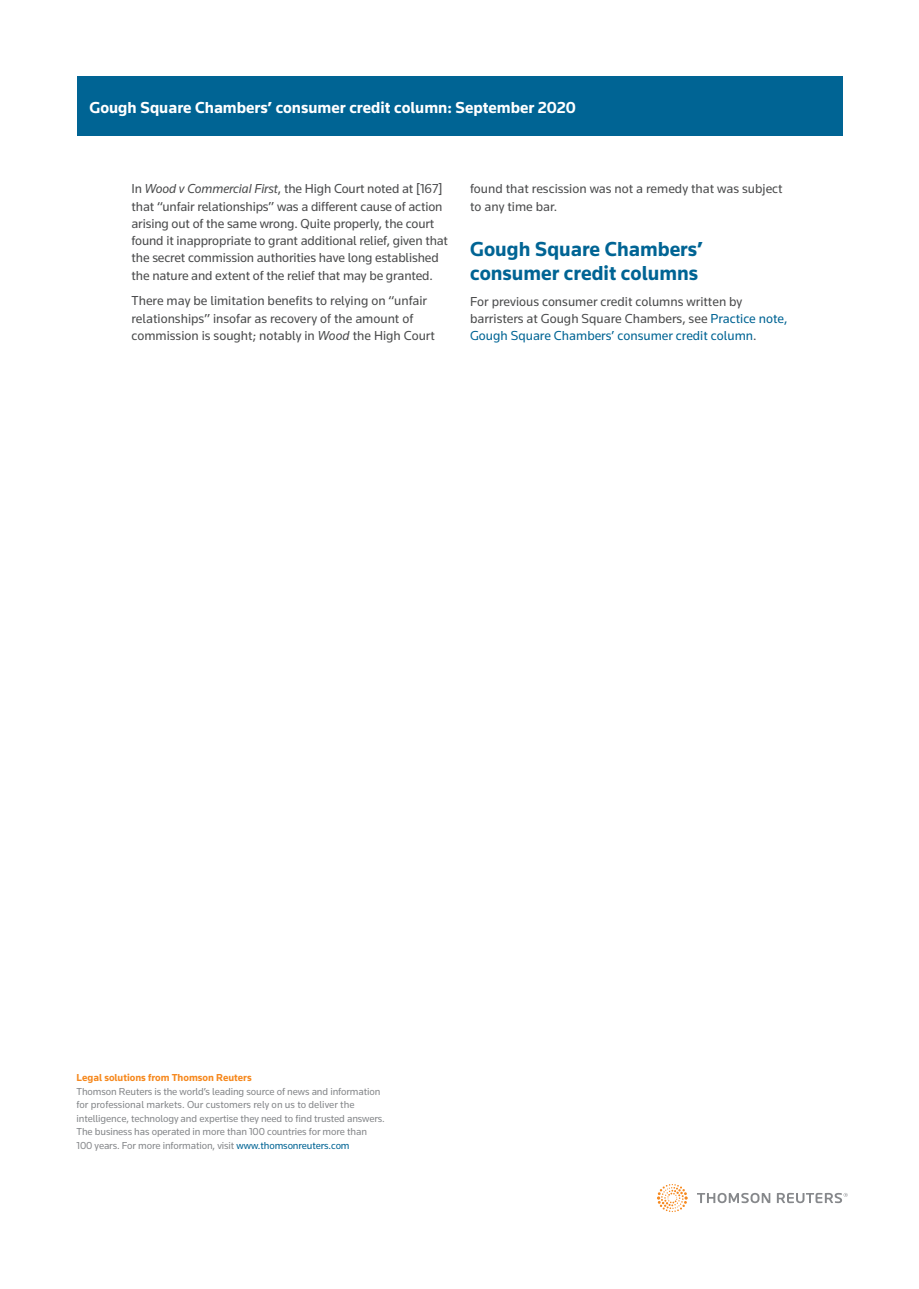
<style>
.page{position:relative;width:919px;height:1289px;background:#fff}
.page>*{position:absolute;margin:0;border:0;box-sizing:border-box;transform-origin:0 0}
.t1{font:700 21px/24px "Knowledge";color:#006494}
.t2{font:700 16.5px "Knowledge";color:#fff}
.t3{font:13.5px/17.2px "Knowledge";letter-spacing:-.005em;color:#4b4c4d}
.t4{font:10.5px/13.5px "Knowledge";letter-spacing:-.01em;color:#86888b}
.t5{font:700 10.5px "Knowledge";color:#f6891f}
.s1{font-style:italic}
.s2{color:#006494}
</style>
<div class="page">
<svg style="left:657px;top:1184px;width:30px;height:27px"></svg>
<svg style="left:697px;top:1192px;width:150px;height:11px"></svg>
<div style="left:77px;top:77px;width:765px;height:59px;background:#006494"></div>
<p class="t2" style="left:89px;top:97px;width:488px">Gough Square Chambers’ consumer credit column: September 2020</p>
<p class="t3" style="left:131px;top:180px;width:318px">In <span class="s1">Wood v Commercial First</span>, the High Court noted at [167] that “unfair relationships” was a different cause of action arising out of the same wrong. Quite properly, the court found it inappropriate to grant additional relief, given that the secret commission authorities have long established the nature and extent of the relief that may be granted.</p>
<p class="t3" style="left:131px;top:292px;width:305px">There may be limitation benefits to relying on “unfair relationships” insofar as recovery of the amount of commission is sought; notably in <span class="s1">Wood</span> the High Court</p>
<p class="t3" style="left:470px;top:180px;width:314px">found that rescission was not a remedy that was subject to any time bar.</p>
<h1 class="t1" style="left:470px;top:236px;width:234px">Gough Square Chambers’ consumer credit columns</h1>
<p class="t3" style="left:470px;top:292px;width:319px">For previous consumer credit columns written by barristers at Gough Square Chambers, see <span class="s2">Practice note,<br>Gough Square Chambers’ consumer credit column</span>.</p>
<p class="t5" style="left:77px;top:1071px;width:177px">Legal solutions from Thomson Reuters</p>
<p class="t4" style="left:77px;top:1084px;width:310px">Thomson Reuters is the world’s leading source of news and information for professional markets. Our customers rely on us to deliver the intelligence, technology and expertise they need to find trusted answers.<br>The business has operated in more than 100 countries for more than 100 years. For more information, visit <span class="s2">www.thomsonreuters.com</span></p>
</div>
